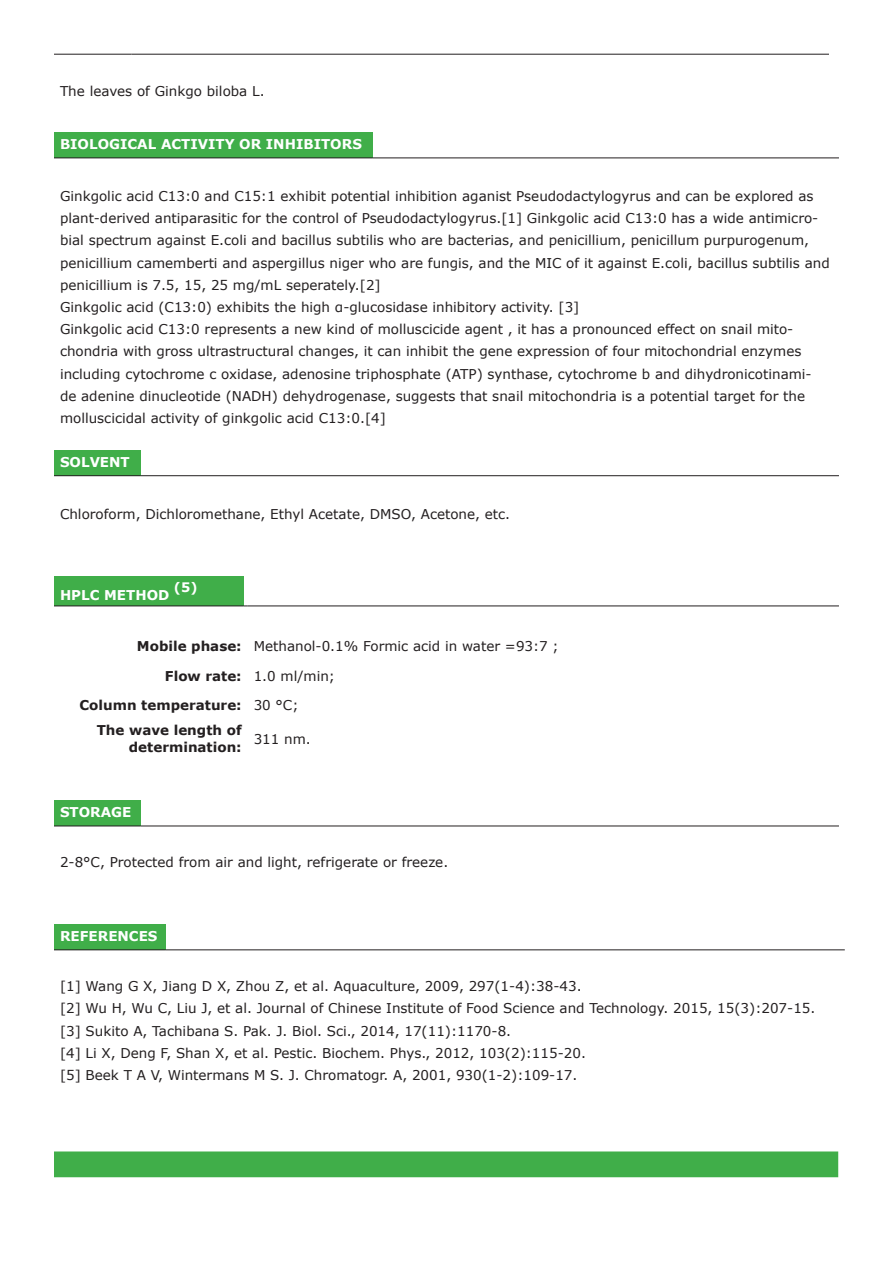
<style>
.page{position:relative;width:893px;height:1263px;background:#fff}
.page>*{position:absolute;margin:0;border:0;box-sizing:border-box;transform-origin:0 0}
.t1{font:13.5px/22.2px "Verdana";color:#231f20}
.t2{font:700 13.5px/16.2px "Verdana";color:#231f20;text-align:right}
.t3{font:700 13.5px "Verdana";color:#fff}
.t4{font:700 13.05px "Verdana";color:#fff}
</style>
<div class="page">
<hr style="left:54px;top:54px;width:78px;height:1px;background:#231f20">
<hr style="left:132px;top:54px;width:697px;height:1px;background:#231f20">
<div style="left:54px;top:133px;width:319px;height:25px;background:#40ae49"></div>
<hr style="left:54px;top:158px;width:319px;height:1px;background:#231f20">
<hr style="left:373px;top:158px;width:466px;height:1px;background:#231f20">
<div style="left:54px;top:451px;width:86px;height:25px;background:#40ae49"></div>
<hr style="left:54px;top:475px;width:86px;height:1px;background:#231f20">
<hr style="left:140px;top:475px;width:699px;height:1px;background:#231f20">
<div style="left:54px;top:577px;width:189px;height:29px;background:#40ae49"></div>
<hr style="left:54px;top:606px;width:189px;height:1px;background:#231f20">
<hr style="left:248px;top:606px;width:591px;height:1px;background:#231f20">
<div style="left:54px;top:801px;width:86px;height:25px;background:#40ae49"></div>
<hr style="left:54px;top:826px;width:86px;height:1px;background:#231f20">
<hr style="left:140px;top:826px;width:699px;height:1px;background:#231f20">
<div style="left:54px;top:925px;width:112px;height:25px;background:#40ae49"></div>
<hr style="left:54px;top:949px;width:112px;height:1px;background:#231f20">
<hr style="left:166px;top:949px;width:679px;height:1px;background:#231f20">
<div style="left:54px;top:1151px;width:784px;height:26px;background:#40ae49"></div>
<p class="t1" style="left:60px;top:80px;width:206px">The leaves of Ginkgo biloba L.</p>
<p class="t3" style="left:60px;top:135px;width:303px">BIOLOGICAL ACTIVITY OR INHIBITORS</p>
<p class="t1" style="left:60px;top:185px;width:771px">Ginkgolic acid C13:0 and C15:1 exhibit potential inhibition aganist Pseudodactylogyrus and can be explored as plant-derived antiparasitic for the control of Pseudodactylogyrus.[1] Ginkgolic acid C13:0 has a wide antimicro&shy;bial spectrum against E.coli and bacillus subtilis who are bacterias, and penicillium, penicillum purpurogenum, penicillium camemberti and aspergillus niger who are fungis, and the MIC of it against E.coli, bacillus subtilis and penicillium is 7.5, 15, 25 mg/mL seperately.[2]</p>
<p class="t1" style="left:60px;top:296px;width:521px">Ginkgolic acid (C13:0) exhibits the high α-glucosidase inhibitory activity. [3]</p>
<p class="t1" style="left:60px;top:318px;width:753px">Ginkgolic acid C13:0 represents a new kind of molluscicide agent , it has a pronounced effect on snail mito&shy;chondria with gross ultrastructural changes, it can inhibit the gene expression of four mitochondrial enzymes including cytochrome c oxidase, adenosine triphosphate (ATP) synthase, cytochrome b and dihydronicotinami&shy;de adenine dinucleotide (NADH) dehydrogenase, suggests that snail mitochondria is a potential target for the molluscicidal activity of ginkgolic acid C13:0.[4]</p>
<p class="t3" style="left:60px;top:453px;width:71px">SOLVENT</p>
<p class="t1" style="left:60px;top:503px;width:452px">Chloroform, Dichloromethane, Ethyl Acetate, DMSO, Acetone, etc.</p>
<p class="t3" style="left:60px;top:586px;width:111px">HPLC METHOD</p>
<p class="t4" style="left:174px;top:579px;width:25px">(5)</p>
<p class="t2" style="left:137px;top:638px;width:106px">Mobile phase:</p>
<p class="t1" style="left:254px;top:635px;width:307px">Methanol-0.1% Formic acid in water =93:7 ;</p>
<p class="t2" style="left:165px;top:668px;width:78px">Flow rate:</p>
<p class="t1" style="left:254px;top:665px;width:83px">1.0 ml/min;</p>
<p class="t2" style="left:80px;top:697px;width:164px">Column temperature:</p>
<p class="t1" style="left:254px;top:694px;width:46px">30 °C;</p>
<p class="t2" style="left:97px;top:722px;width:146px">The wave length of determination:</p>
<p class="t1" style="left:254px;top:728px;width:59px">311 nm.</p>
<p class="t3" style="left:60px;top:803px;width:73px">STORAGE</p>
<p class="t1" style="left:60px;top:851px;width:390px">2-8°C, Protected from air and light, refrigerate or freeze.</p>
<p class="t3" style="left:60px;top:927px;width:99px">REFERENCES</p>
<p class="t1" style="left:60px;top:975px;width:523px">[1] Wang G X, Jiang D X, Zhou Z, et al. Aquaculture, 2009, 297(1-4):38-43.</p>
<p class="t1" style="left:60px;top:998px;width:757px">[2] Wu H, Wu C, Liu J, et al. Journal of Chinese Institute of Food Science and Technology. 2015, 15(3):207-15.</p>
<p class="t1" style="left:60px;top:1020px;width:453px">[3] Sukito A, Tachibana S. Pak. J. Biol. Sci., 2014, 17(11):1170-8.</p>
<p class="t1" style="left:60px;top:1042px;width:527px">[4] Li X, Deng F, Shan X, et al. Pestic. Biochem. Phys., 2012, 103(2):115-20.</p>
<p class="t1" style="left:60px;top:1064px;width:519px">[5] Beek T A V, Wintermans M S. J. Chromatogr. A, 2001, 930(1-2):109-17.</p>
</div>
